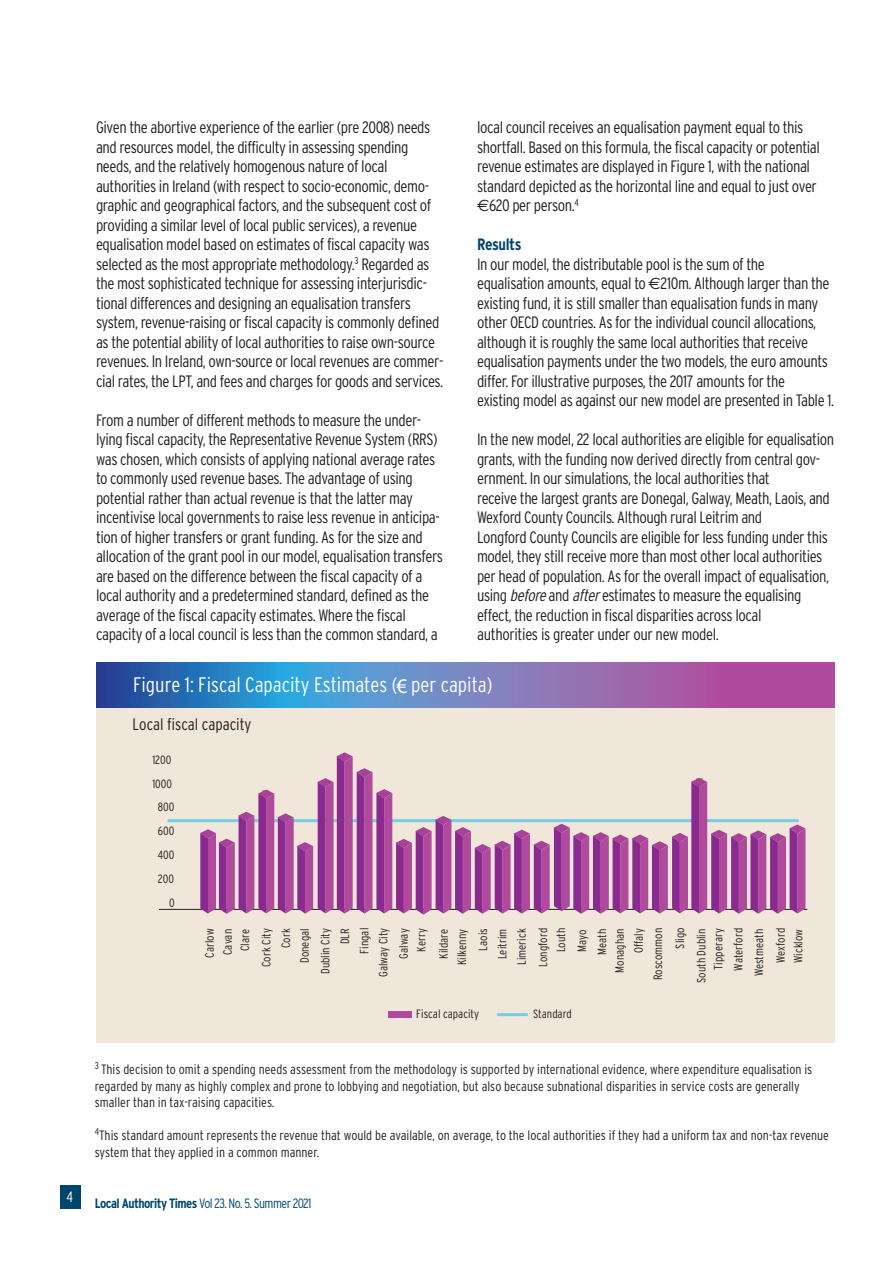
<style>
.page{position:relative;width:893px;height:1263px;background:#fff}
.page>*{position:absolute;margin:0;border:0;box-sizing:border-box;transform-origin:0 0}
.t1{font:300 condensed 21px "Interstate";color:#fff}
.t2{font:300 condensed 16.5px/19.5px "Interstate";letter-spacing:-.025em;color:#231f20}
.t3{font:300 condensed 16.5px "Interstate";color:#231f20}
.t4{font:700 condensed 16.5px "Interstate";letter-spacing:-.025em;color:#00466b}
.t5{font:300 condensed 15px "Interstate";color:#fff}
.t6{font:300 condensed 13.5px/16.5px "Interstate";color:#231f20}
.t7{font:300 condensed 13.5px "Interstate";letter-spacing:-.04em;color:#00466b}
.t8{font:300 condensed 12px/19.4px "Interstate";color:#231f20;text-align:right}
.s1{font-family:"Euro Sans";font-weight:400;font-stretch:normal}
.s2{font-style:italic}
.s3{font-family:"Myriad Pro";font-weight:400;font-stretch:normal}
.s4{font-weight:700}
</style>
<div class="page">
<div style="left:60px;top:1185px;width:20px;height:24px;background:#00466b"></div>
<div style="left:96px;top:706px;width:739px;height:336px;background:#f0e7da"></div>
<hr style="left:160px;top:909px;width:647px;height:1px;background:#231f20">
<hr style="left:169px;top:819px;width:628px;height:3px;background:#74cfe4">
<div style="left:388px;top:1012px;width:24px;height:6px;background:#b04a9c"></div>
<hr style="left:498px;top:1013px;width:29px;height:3px;background:#74cfe4">
<svg style="left:96px;top:662px;width:739px;height:45px;background:#6e73b6"></svg>
<svg style="left:200px;top:752px;width:605px;height:163px"></svg>
<p class="t5" style="left:66px;top:1188px;width:8px">4</p>
<p class="t2" style="left:96px;top:118px;width:349px">Given the abortive experience of the earlier (pre 2008) needs and resources model, the difficulty in assessing spending needs, and the relatively homogenous nature of local authorities in Ireland (with respect to socio-economic, demo&shy;graphic and geographical factors, and the subsequent cost of providing a similar level of local public services), a revenue equalisation model based on estimates of fiscal capacity was selected as the most appropriate methodology.<sup>3</sup> Regarded as the most sophisticated technique for assessing interjurisdic&shy;tional differences and designing an equalisation transfers system, revenue-raising or fiscal capacity is commonly defined as the potential ability of local authorities to raise own-source revenues. In Ireland, own-source or local revenues are commer&shy;cial rates, the LPT, and fees and charges for goods and services.</p>
<p class="t2" style="left:96px;top:410px;width:348px">From a number of different methods to measure the under&shy;lying fiscal capacity, the Representative Revenue System (RRS) was chosen, which consists of applying national average rates to commonly used revenue bases. The advantage of using potential rather than actual revenue is that the latter may incentivise local governments to raise less revenue in anticipa&shy;tion of higher transfers or grant funding. As for the size and allocation of the grant pool in our model, equalisation transfers are based on the difference between the fiscal capacity of a local authority and a predetermined standard, defined as the average of the fiscal capacity estimates. Where the fiscal capacity of a local council is less than the common standard, a</p>
<p class="t2" style="left:477px;top:118px;width:344px">local council receives an equalisation payment equal to this shortfall. Based on this formula, the fiscal capacity or potential revenue estimates are displayed in Figure 1, with the national standard depicted as the horizontal line and equal to just over <span class="s1">€</span>620 per person.<sup>4</sup></p>
<p class="t4" style="left:477px;top:235px;width:46px">Results</p>
<p class="t2" style="left:477px;top:254px;width:359px">In our model, the distributable pool is the sum of the equalisation amounts, equal to <span class="s1">€</span>210m. Although larger than the existing fund, it is still smaller than equalisation funds in many other OECD countries. As for the individual council allocations, although it is roughly the same local authorities that receive equalisation payments under the two models, the euro amounts differ. For illustrative purposes, the 2017 amounts for the<br>existing model as against our new model are presented in Table 1.</p>
<p class="t2" style="left:477px;top:430px;width:359px">In the new model, 22 local authorities are eligible for equalisation grants, with the funding now derived directly from central gov&shy;ernment. In our simulations, the local authorities that<br>receive the largest grants are Donegal, Galway, Meath, Laois, and Wexford County Councils. Although rural Leitrim and<br>Longford County Councils are eligible for less funding under this model, they still receive more than most other local authorities per head of population. As for the overall impact of equalisation, using <span class="s2">before</span>and <span class="s2">after</span>estimates to measure the equalising effect, the reduction in fiscal disparities across local<br>authorities is greater under our new model.</p>
<p class="t1" style="left:133px;top:672px;width:361px">Figure 1: Fiscal Capacity Estimates (<span class="s3">€</span> per capita)</p>
<p class="t3" style="left:133px;top:714px;width:120px">Local fiscal capacity</p>
<p class="t8" style="left:152px;top:750px;width:21px">1200</p>
<p class="t8" style="left:152px;top:774px;width:21px">1000</p>
<p class="t8" style="left:158px;top:798px;width:18px">800</p>
<p class="t8" style="left:158px;top:821px;width:18px">600</p>
<p class="t8" style="left:158px;top:845px;width:18px">400</p>
<p class="t8" style="left:158px;top:869px;width:18px">200</p>
<p class="t8" style="left:169px;top:893px;width:7px">0</p>
<p class="t8" style="left:201px;top:958px;width:31px;line-height:17.7px;text-align:center;rotate:-90deg">Carlow<br>Cavan<br>Clare</p>
<p class="t8" style="left:257px;top:967px;width:40px;rotate:-90deg">Cork City<br>Cork<br>Donegal</p>
<p class="t8" style="left:315px;top:977px;width:51px;rotate:-90deg">Dublin City<br>DLR<br>Fingal<br>Galway City</p>
<p class="t8" style="left:395px;top:959px;width:32px;line-height:17.7px;text-align:center;rotate:-90deg">Galway<br>Kerry</p>
<p class="t8" style="left:434px;top:965px;width:38px;line-height:18.5px;text-align:center;rotate:-90deg">Kildare<br>Kilkenny</p>
<p class="t8" style="left:473px;top:965px;width:38px;rotate:-90deg">Laois<br>Leitrim<br>Limerick</p>
<p class="t8" style="left:534px;top:967px;width:40px;line-height:17.9px;rotate:-90deg">Longford<br>Louth</p>
<p class="t8" style="left:572px;top:955px;width:28px;line-height:20.1px;text-align:left;rotate:-90deg">Mayo<br>Meath</p>
<p class="t8" style="left:610px;top:980px;width:54px;rotate:-90deg">Monaghan<br>Offaly<br>Roscommon</p>
<p class="t8" style="left:669px;top:983px;width:57px;line-height:21.5px;rotate:-90deg">Sligo<br>South Dublin</p>
<p class="t8" style="left:708px;top:976px;width:50px;line-height:20.7px;rotate:-90deg">Tipperary<br>Waterford<br>Westmeath<br>Wexford</p>
<p class="t8" style="left:789px;top:963px;width:36px;rotate:-90deg">Wicklow</p>
<p class="t8" style="left:416px;top:1004px;width:64px">Fiscal capacity</p>
<p class="t8" style="left:533px;top:1004px;width:40px">Standard</p>
<p class="t6" style="left:95px;top:1061px;width:719px"><sup>3</sup> This decision to omit a spending needs assessment from the methodology is supported by international evidence, where expenditure equalisation is regarded by many as highly complex and prone to lobbying and negotiation, but also because subnational disparities in service costs are generally smaller than in tax-raising capacities.</p>
<p class="t6" style="left:95px;top:1127px;width:736px"><sup>4</sup>This standard amount represents the revenue that would be available, on average, to the local authorities if they had a uniform tax and non-tax revenue system that they applied in a common manner.</p>
<p class="t7" style="left:95px;top:1196px;width:218px"><span class="s4">Local Authority Times</span> Vol 23. No. 5. Summer 2021</p>
</div>
